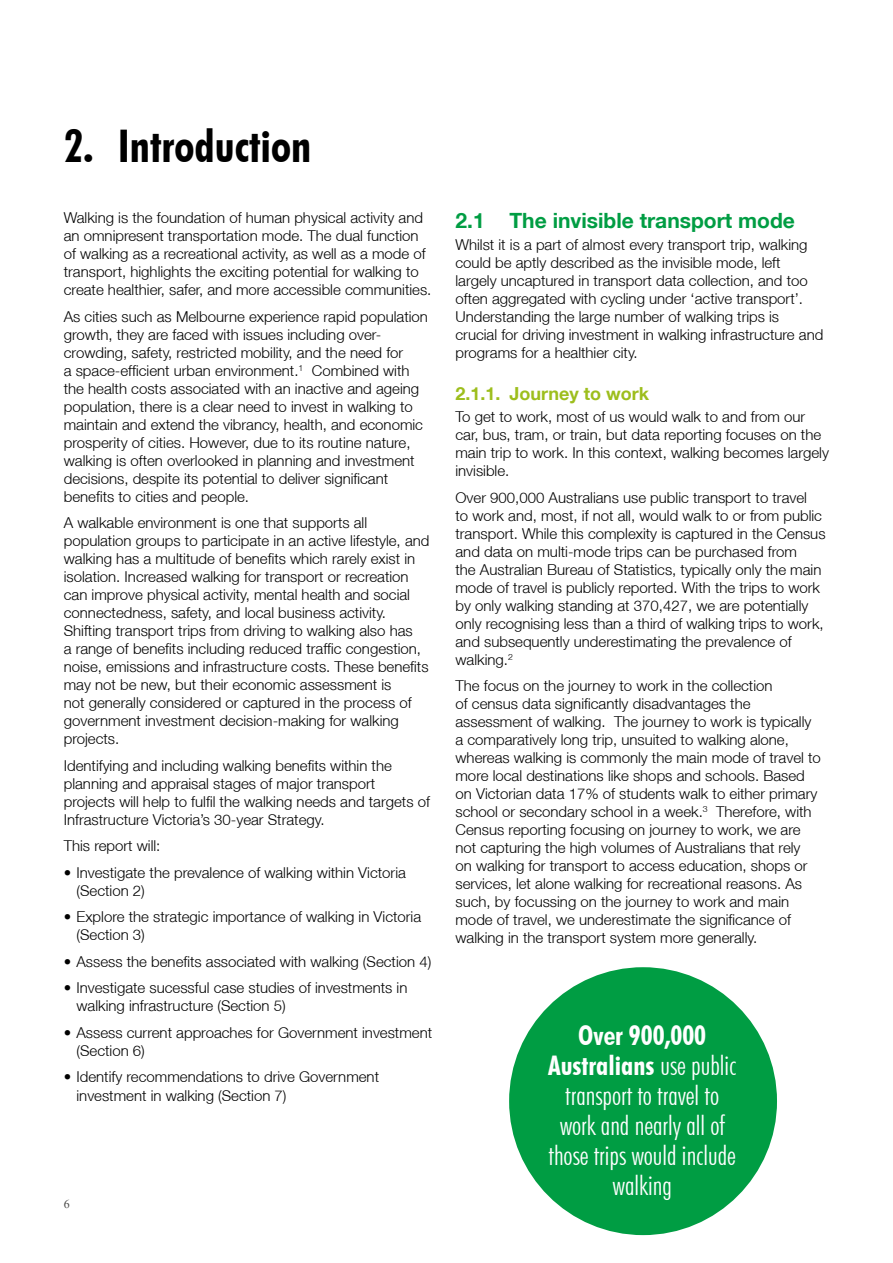
<style>
.page{position:relative;width:893px;height:1263px;background:#fff}
.page>*{position:absolute;margin:0;border:0;box-sizing:border-box;transform-origin:0 0}
.t1{font:700 condensed 45px "Futura BT";color:#000}
.t2{font:300 condensed 27px/30px "Futura BT";color:#fff;text-align:center}
.t3{font:700 21px "Helvetica Neue LT";color:#009d43}
.t4{font:700 18px "Helvetica Neue LT";color:#9dbe1d}
.t5{font:300 15px/18px "Helvetica Neue LT";color:#000}
.t6{font:12px "Times New Roman";color:#4a4a49}
.s1{font-weight:700}
</style>
<div class="page">
<div style="left:509px;top:967px;width:268px;height:268px;background:#009d43;border-radius:50%"></div>
<h1 class="t1" style="left:64px;top:118px;width:249px">2. Introduction</h1>
<p class="t5" style="left:64px;top:209px;width:369px">Walking is the foundation of human physical activity and an omnipresent transportation mode. The dual function of walking as a recreational activity, as well as a mode of transport, highlights the exciting potential for walking to create healthier, safer, and more accessible communities.</p>
<p class="t5" style="left:64px;top:307px;width:366px">As cities such as Melbourne experience rapid population growth, they are faced with issues including over&shy;crowding, safety, restricted mobility, and the need for<br>a space-efficient urban environment.<sup>1</sup> Combined with the health costs associated with an inactive and ageing population, there is a clear need to invest in walking to maintain and extend the vibrancy, health, and economic prosperity of cities. However, due to its routine nature, walking is often overlooked in planning and investment decisions, despite its potential to deliver significant benefits to cities and people.</p>
<p class="t5" style="left:64px;top:514px;width:367px">A walkable environment is one that supports all population groups to participate in an active lifestyle, and walking has a multitude of benefits which rarely exist in isolation. Increased walking for transport or recreation can improve physical activity, mental health and social connectedness, safety, and local business activity.<br>Shifting transport trips from driving to walking also has<br>a range of benefits including reduced traffic congestion, noise, emissions and infrastructure costs. These benefits may not be new, but their economic assessment is<br>not generally considered or captured in the process of government investment decision-making for walking projects.</p>
<p class="t5" style="left:64px;top:756px;width:368px">Identifying and including walking benefits within the planning and appraisal stages of major transport projects will help to fulfil the walking needs and targets of Infrastructure Victoria’s 30-year Strategy.</p>
<p class="t5" style="left:64px;top:837px;width:98px">This report will:</p>
<p class="t5" style="left:77px;top:863px;width:331px;text-indent:-13px">• Investigate the prevalence of walking within Victoria (Section 2)</p>
<p class="t5" style="left:77px;top:908px;width:346px;text-indent:-13px">• Explore the strategic importance of walking in Victoria (Section 3)</p>
<p class="t5" style="left:64px;top:952px;width:369px">• Assess the benefits associated with walking (Section 4)</p>
<p class="t5" style="left:77px;top:979px;width:332px;text-indent:-13px">• Investigate sucessful case studies of investments in walking infrastructure (Section 5)</p>
<p class="t5" style="left:77px;top:1023px;width:357px;text-indent:-13px">• Assess current approaches for Government investment (Section 6)</p>
<p class="t5" style="left:77px;top:1068px;width:304px;text-indent:-13px">• Identify recommendations to drive Government investment in walking (Section 7)</p>
<p class="t6" style="left:64px;top:1195px;width:7px">6</p>
<h3 class="t3" style="left:455px;top:207px;width:341px">2.1 The invisible transport mode</h3>
<p class="t5" style="left:455px;top:235px;width:369px">Whilst it is a part of almost every transport trip, walking could be aptly described as the invisible mode, left largely uncaptured in transport data collection, and too often aggregated with cycling under ‘active transport’.<br>Understanding the large number of walking trips is crucial for driving investment in walking infrastructure and programs for a healthier city.</p>
<p class="t4" style="left:455px;top:383px;width:195px">2.1.1. Journey to work</p>
<p class="t5" style="left:455px;top:408px;width:375px">To get to work, most of us would walk to and from our car, bus, tram, or train, but data reporting focuses on the main trip to work. In this context, walking becomes largely invisible.</p>
<p class="t5" style="left:455px;top:488px;width:372px">Over 900,000 Australians use public transport to travel<br>to work and, most, if not all, would walk to or from public transport. While this complexity is captured in the Census and data on multi-mode trips can be purchased from<br>the Australian Bureau of Statistics, typically only the main mode of travel is publicly reported. With the trips to work by only walking standing at 370,427, we are potentially only recognising less than a third of walking trips to work, and subsequently underestimating the prevalence of walking.<sup>2</sup></p>
<p class="t5" style="left:455px;top:677px;width:367px">The focus on the journey to work in the collection<br>of census data significantly disadvantages the assessment of walking. The journey to work is typically a comparatively long trip, unsuited to walking alone, whereas walking is commonly the main mode of travel to more local destinations like shops and schools. Based on Victorian data 17% of students walk to either primary school or secondary school in a week.<sup>3</sup> Therefore, with Census reporting focusing on journey to work, we are not capturing the high volumes of Australians that rely<br>on walking for transport to access education, shops or services, let alone walking for recreational reasons. As such, by focussing on the journey to work and main mode of travel, we underestimate the significance of walking in the transport system more generally.</p>
<h2 class="t2" style="left:548px;top:1020px;width:190px"><span class="s1">Over 900,000<br>Australians</span> use public transport to travel to work and nearly all of those trips would include walking</h2>
</div>
